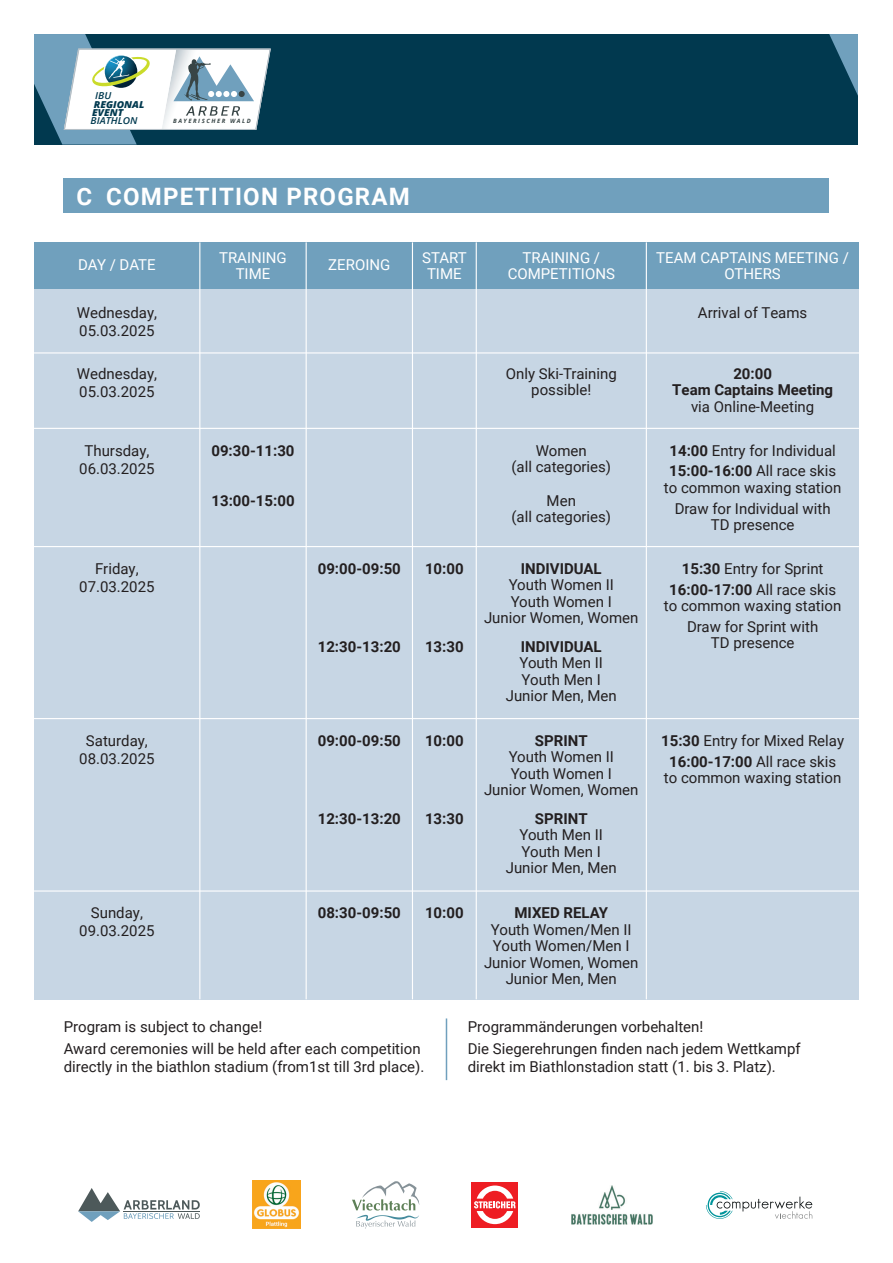
<style>
.page{position:relative;width:893px;height:1263px;background:#fff}
.page>*{position:absolute;margin:0;border:0;box-sizing:border-box;transform-origin:0 0}
.t1{font:700 24px "Roboto";letter-spacing:.05em;color:#fff}
.t2{font:15px/16.5px "Roboto";color:#231f20;text-align:center}
.t3{font:700 15px/16.5px "Roboto";color:#231f20;text-align:center}
.t4{font:15px/16.5px "Roboto";color:#fff;text-align:center}
.t5{font:italic 800 9.6px/8.1px "Open Sans";color:#01394f;scale:1.06 1}
.t6{font:italic 600 9.6px "Open Sans";color:#01394f;scale:1.06 1}
.t7{font:italic 700 5.85px "Open Sans";letter-spacing:.26em;color:#384546}
.s1{font-weight:700}
</style>
<div class="page">
<div style="left:471px;top:1182px;width:47px;height:46px;background:#ee1d23"></div>
<svg style="left:474px;top:1185px;width:41px;height:39px"></svg>
<svg style="left:78px;top:1188px;width:122px;height:34px"></svg>
<svg style="left:706px;top:1191px;width:106px;height:28px"></svg>
<img style="left:252px;top:1181px;width:48px;height:48px">
<svg style="left:352px;top:1181px;width:68px;height:47px"></svg>
<img style="left:571px;top:1185px;width:82px;height:39px">
<div style="left:34px;top:34px;width:825px;height:111px;background:#01394f"></div>
<svg style="left:829px;top:34px;width:30px;height:74px"></svg>
<svg style="left:34px;top:34px;width:237px;height:111px"></svg>
<div style="left:64px;top:179px;width:765px;height:34px;background:#70a0bd"></div>
<hr style="left:446px;top:1018px;width:1px;height:62px;background:#70a0bd">
<div style="left:34px;top:242px;width:825px;height:47px;background:#70a0bd"></div>
<div style="left:34px;top:289px;width:825px;height:710px;background:#c7d6e4"></div>
<hr style="left:34px;top:352px;width:825px;height:1px;background:#fff">
<hr style="left:199px;top:242px;width:1px;height:757px;background:#fff">
<hr style="left:306px;top:242px;width:1px;height:757px;background:#fff">
<hr style="left:412px;top:242px;width:1px;height:757px;background:#fff">
<hr style="left:476px;top:242px;width:1px;height:757px;background:#fff">
<hr style="left:646px;top:242px;width:1px;height:757px;background:#fff">
<hr style="left:34px;top:428px;width:825px;height:1px;background:#fff">
<hr style="left:34px;top:546px;width:825px;height:1px;background:#fff">
<hr style="left:34px;top:718px;width:825px;height:1px;background:#fff">
<hr style="left:34px;top:890px;width:825px;height:1px;background:#fff">
<p class="t6" style="left:95px;top:89px;width:17px">IBU</p>
<p class="t5" style="left:92px;top:100px;width:51px">REGIONAL<br>EVENT</p>
<p class="t6" style="left:91px;top:114px;width:46px">BIATHLON</p>
<p class="t7" style="left:173px;top:116px;width:79px">BAYERISCHER WALD</p>
<h1 class="t1" style="left:77px;top:179px;width:335px">C COMPETITION PROGRAM</h1>
<p class="t4" style="left:78px;top:256px;width:79px">DAY / DATE</p>
<p class="t2" style="left:77px;top:304px;width:82px;line-height:18px;text-align:left">Wednesday,<br>05.03.2025</p>
<p class="t2" style="left:77px;top:364px;width:82px;line-height:18px;text-align:left">Wednesday,<br>05.03.2025</p>
<p class="t2" style="left:79px;top:441px;width:77px;line-height:18px">Thursday,<br>06.03.2025</p>
<p class="t2" style="left:79px;top:559px;width:77px;line-height:18px">Friday,<br>07.03.2025</p>
<p class="t4" style="left:219px;top:249px;width:69px">TRAINING<br>TIME</p>
<p class="t4" style="left:422px;top:249px;width:46px">START<br>TIME</p>
<p class="t4" style="left:508px;top:249px;width:109px">TRAINING /<br>COMPETITIONS</p>
<p class="t4" style="left:656px;top:249px;width:194px">TEAM CAPTAINS MEETING /<br>OTHERS</p>
<p class="t4" style="left:328px;top:256px;width:64px">ZEROING</p>
<p class="t3" style="left:211px;top:441px;width:85px">09:30-11:30</p>
<p class="t3" style="left:211px;top:491px;width:85px">13:00-15:00</p>
<p class="t3" style="left:318px;top:560px;width:85px">09:00-09:50</p>
<p class="t3" style="left:318px;top:637px;width:85px">12:30-13:20</p>
<p class="t3" style="left:425px;top:560px;width:40px">10:00</p>
<p class="t3" style="left:425px;top:637px;width:40px">13:30</p>
<p class="t2" style="left:506px;top:365px;width:112px">Only Ski-Training possible!</p>
<p class="t2" style="left:511px;top:441px;width:101px">Women<br>(all categories)</p>
<p class="t2" style="left:511px;top:491px;width:101px">Men<br>(all categories)</p>
<p class="t3" style="left:521px;top:560px;width:82px">INDIVIDUAL</p>
<p class="t2" style="left:484px;top:576px;width:156px">Youth Women II<br>Youth Women I<br>Junior Women, Women</p>
<p class="t3" style="left:521px;top:637px;width:82px">INDIVIDUAL</p>
<p class="t2" style="left:506px;top:654px;width:113px">Youth Men II<br>Youth Men I<br>Junior Men, Men</p>
<p class="t2" style="left:698px;top:304px;width:111px">Arrival of Teams</p>
<p class="t3" style="left:672px;top:365px;width:162px">20:00<br>Team Captains Meeting</p>
<p class="t2" style="left:691px;top:398px;width:125px">via Online-Meeting</p>
<p class="t2" style="left:669px;top:439px;width:168px;line-height:20.7px;text-align:left"><span class="s1">14:00</span> Entry for Individual<br><span class="s1">15:00-16:00</span> All race skis</p>
<p class="t2" style="left:664px;top:477px;width:179px;line-height:20.7px">to common waxing station<br>Draw for Individual with</p>
<p class="t2" style="left:711px;top:516px;width:85px">TD presence</p>
<p class="t2" style="left:669px;top:558px;width:168px;line-height:20.7px"><span class="s1">15:30</span> Entry for Sprint<br><span class="s1">16:00-17:00</span> All race skis</p>
<p class="t2" style="left:664px;top:595px;width:179px;line-height:20.7px">to common waxing station<br>Draw for Sprint with</p>
<p class="t2" style="left:711px;top:634px;width:85px">TD presence</p>
<p class="t2" style="left:79px;top:731px;width:77px;line-height:18px">Saturday,<br>08.03.2025</p>
<p class="t3" style="left:318px;top:732px;width:85px">09:00-09:50</p>
<p class="t3" style="left:425px;top:732px;width:40px">10:00</p>
<p class="t3" style="left:535px;top:732px;width:54px">SPRINT</p>
<p class="t2" style="left:484px;top:748px;width:156px">Youth Women II<br>Youth Women I<br>Junior Women, Women</p>
<p class="t2" style="left:661px;top:729px;width:184px;line-height:20.7px"><span class="s1">15:30</span> Entry for Mixed Relay<br><span class="s1">16:00-17:00</span> All race skis</p>
<p class="t2" style="left:664px;top:769px;width:179px">to common waxing station</p>
<p class="t3" style="left:318px;top:809px;width:85px">12:30-13:20</p>
<p class="t3" style="left:425px;top:809px;width:40px">13:30</p>
<p class="t3" style="left:535px;top:809px;width:54px">SPRINT</p>
<p class="t2" style="left:506px;top:826px;width:113px">Youth Men II<br>Youth Men I<br>Junior Men, Men</p>
<p class="t2" style="left:79px;top:903px;width:77px;line-height:18px">Sunday,<br>09.03.2025</p>
<p class="t3" style="left:318px;top:904px;width:85px">08:30-09:50</p>
<p class="t3" style="left:425px;top:904px;width:40px">10:00</p>
<p class="t3" style="left:514px;top:904px;width:95px">MIXED RELAY</p>
<p class="t2" style="left:484px;top:920px;width:156px">Youth Women/Men II<br>Youth Women/Men I<br>Junior Women, Women<br>Junior Men, Men</p>
<p class="t2" style="left:64px;top:1015px;width:358px;line-height:22.2px;text-align:left">Program is subject to change!<br>Award ceremonies will be held after each competition</p>
<p class="t2" style="left:64px;top:1058px;width:362px">directly in the biathlon stadium (from1st till 3rd place).</p>
<p class="t2" style="left:468px;top:1015px;width:334px;line-height:22.2px;text-align:left">Programmänderungen vorbehalten!<br>Die Siegerehrungen finden nach jedem Wettkampf</p>
<p class="t2" style="left:468px;top:1058px;width:310px">direkt im Biathlonstadion statt (1. bis 3. Platz).</p>
</div>
